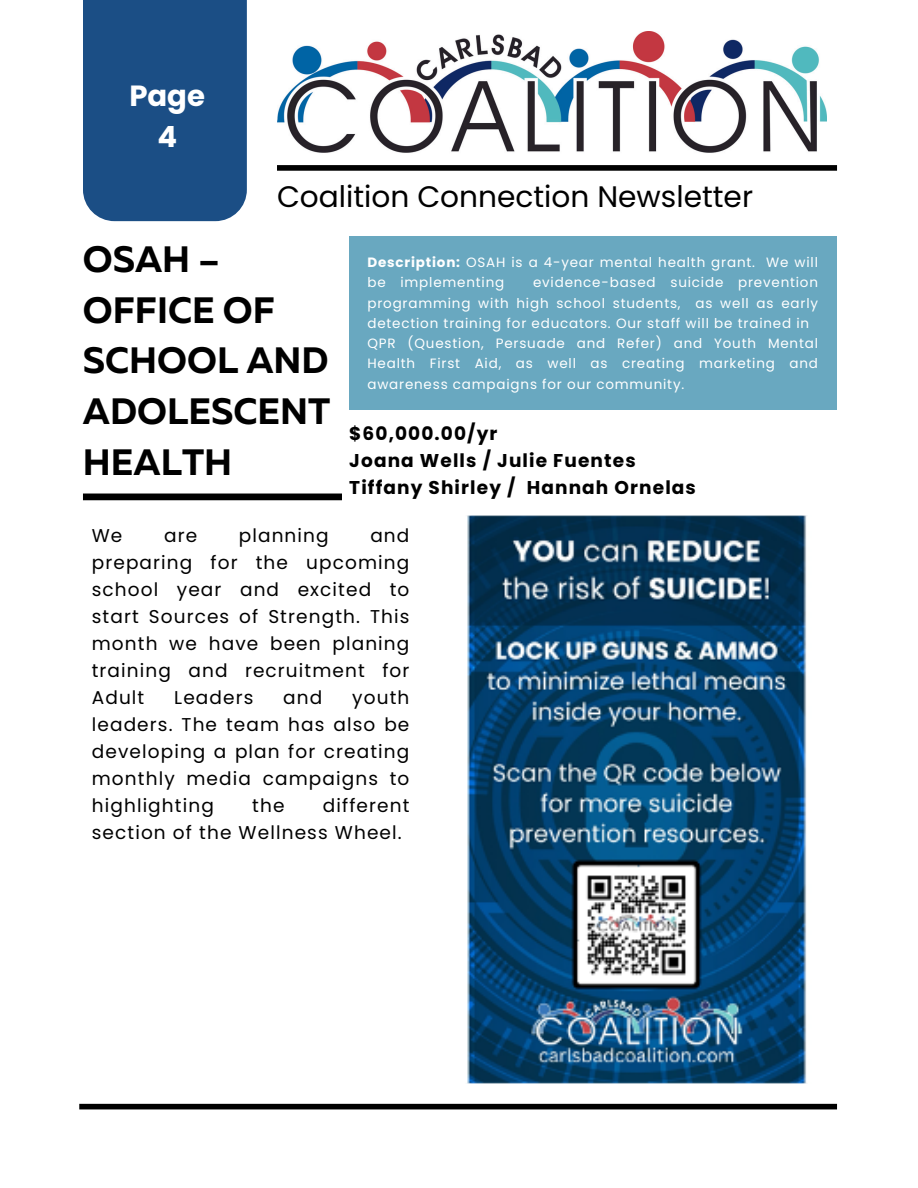
<style>
.page{position:relative;width:918px;height:1188px;background:#fff}
.page>*{position:absolute;margin:0;border:0;box-sizing:border-box;transform-origin:0 0}
.t1{font:700 36.6px/51px "Muller";color:#000}
.t2{font:29.7px "Poppins";color:#000}
.t3{font:700 29.1px/40.5px "Poppins";color:#fff;text-align:center}
.t4{font:18.45px/27px "Poppins";letter-spacing:.06em;color:#000;text-align:justify}
.t5{font:700 18.45px/27px "Poppins";letter-spacing:.06em;color:#000}
.t6{font:13.5px/20.2px "Poppins";letter-spacing:.06em;color:#fff;text-align:justify}
.s1{font-weight:700}
</style>
<div class="page">
<div style="left:349px;top:236px;width:488px;height:174px;background:#69a8c0"></div>
<div style="left:83px;top:494px;width:259px;height:6px;background:#000"></div>
<div style="left:79px;top:1104px;width:758px;height:5px;background:#000"></div>
<div style="left:83px;top:0;width:164px;height:221px;background:#1b4e85"></div>
<div style="left:277px;top:165px;width:560px;height:6px;background:#000"></div>
<img style="left:277px;top:31px;width:549px;height:122px">
<img style="left:467px;top:515px;width:340px;height:569px">
<h5 class="t3" style="left:129px;top:76px;width:77px">Page<br>4</h5>
<p class="t2" style="left:277px;top:175px;width:478px">Coalition Connection Newsletter</p>
<h3 class="t1" style="left:83px;top:236px;width:249px">OSAH –<br>OFFICE OF<br>SCHOOL AND<br>ADOLESCENT<br>HEALTH</h3>
<p class="t6" style="left:367px;top:252px;width:452px"><span class="s1">Description:</span> OSAH is a 4-year mental health grant. We will be implementing</p>
<p class="t6" style="left:367px;top:273px;width:452px;text-indent:166px">evidence-based suicide prevention programming with high school students, as well as early detection training for educators. Our staff will be trained in</p>
<p class="t6" style="left:367px;top:333px;width:452px">QPR (Question, Persuade and Refer) and Youth Mental Health First Aid, as well as creating marketing and awareness campaigns for our community.</p>
<h4 class="t5" style="left:349px;top:420px;width:348px">$60,000.00/yr<br>Joana Wells / Julie Fuentes<br>Tiffany Shirley / Hannah Ornelas</h4>
<h1 class="t4" style="left:92px;top:522px;width:32px">We</h1>
<h1 class="t4" style="left:164px;top:522px;width:35px">are</h1>
<h1 class="t4" style="left:239px;top:522px;width:91px">planning</h1>
<h1 class="t4" style="left:92px;top:522px;width:319px;text-indent:279px">and preparing for the upcoming school year and excited to start Sources of Strength. This month we have been planing training and recruitment for Adult</h1>
<h1 class="t4" style="left:92px;top:684px;width:319px;text-indent:260px">youth leaders. The team has also be developing a plan for creating monthly media campaigns to highlighting</h1>
<h1 class="t4" style="left:174px;top:684px;width:81px">Leaders</h1>
<h1 class="t4" style="left:283px;top:684px;width:41px">and</h1>
<h1 class="t4" style="left:92px;top:792px;width:319px;text-indent:231px">different section of the Wellness Wheel.</h1>
<h1 class="t4" style="left:252px;top:792px;width:34px">the</h1>
</div>
